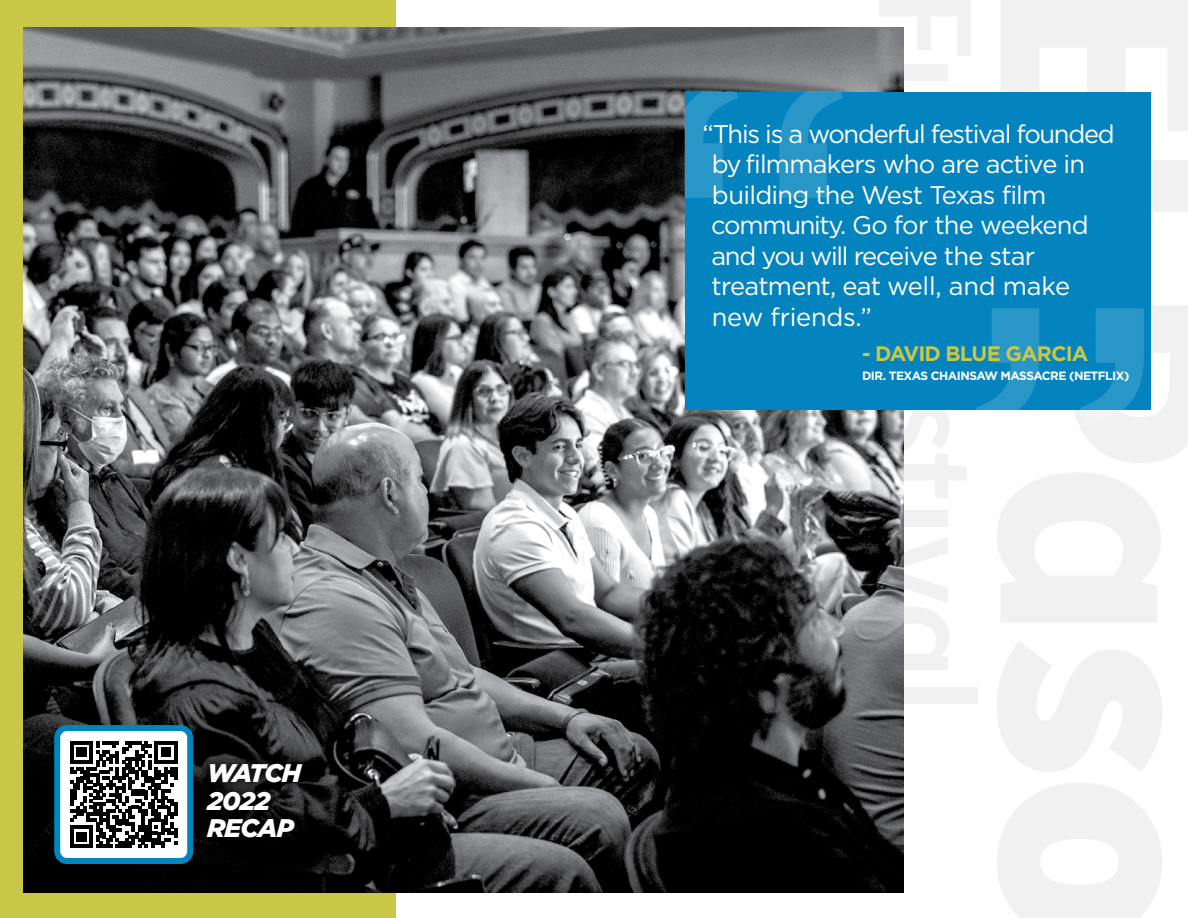
<style>
.page{position:relative;width:1188px;height:918px;background:#fff}
.page>*{position:absolute;margin:0;border:0;box-sizing:border-box;transform-origin:0 0}
.t1{font:25.5px/30.5px "Gotham HTF";letter-spacing:-.03em;color:#fff}
.t2{font:italic 900 25.5px/27.5px "Gotham HTF";letter-spacing:-.04em;color:#fff}
.t3{font:700 21px "Gotham HTF";letter-spacing:-.04em;color:#c9c747}
.t4{font:700 12px "Gotham HTF";letter-spacing:-.04em;color:#fff}
</style>
<div class="page">
<div style="left:0;top:0;width:395px;height:918px;background:#c9c747"></div>
<svg style="left:1001px;top:0;width:187px;height:131px"></svg>
<div style="left:1000px;top:160px;width:188px;height:52px;background:#f1f1f2"></div>
<svg style="left:997px;top:783px;width:165px;height:135px"></svg>
<svg style="left:879px;top:0;width:92px;height:56px"></svg>
<div style="left:879px;top:64px;width:68px;height:17px;background:#f1f1f2"></div>
<img style="left:24px;top:27px;width:879px;height:865px">
<div style="left:685px;top:92px;width:466px;height:317px;background:#0484bf"></div>
<svg style="left:685px;top:92px;width:158px;height:106px"></svg>
<div style="left:194px;top:751px;width:121px;height:99px;background:#000;opacity:.75"></div>
<div style="left:57px;top:728px;width:133px;height:133px;background:#fff;border-radius:11px"></div>
<svg style="left:70px;top:741px;width:107px;height:107px"></svg>
<div style="left:54px;top:725px;width:139px;height:139px;border:6px solid #0085bf;border-radius:10px"></div>
<svg style="left:878px;top:306px;width:310px;height:466px"></svg>
<p class="t2" style="left:207px;top:759px;width:95px">WATCH<br>2022<br>RECAP</p>
<p class="t1" style="left:711px;top:118px;width:405px;text-indent:-9px">“This is a wonderful festival founded by filmmakers who are active in building the West Texas film community. Go for the weekend and you will receive the star treatment, eat well, and make new friends.”</p>
<p class="t3" style="left:862px;top:342px;width:228px">- DAVID BLUE GARCIA</p>
<p class="t4" style="left:862px;top:369px;width:269px">DIR. TEXAS CHAINSAW MASSACRE (NETFLIX)</p>
</div>
